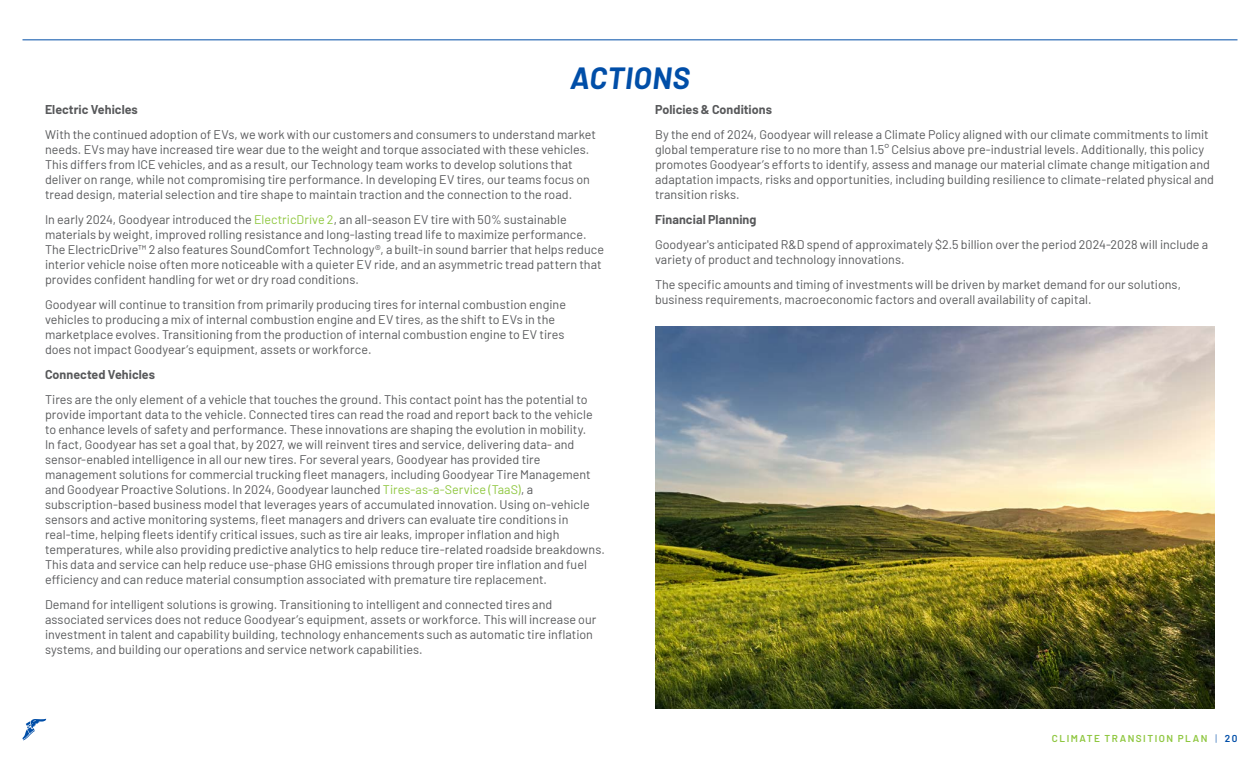
<style>
.page{position:relative;width:1260px;height:765px;background:#fff}
.page>*{position:absolute;margin:0;border:0;box-sizing:border-box;transform-origin:0 0}
.t1{font:italic 700 30px "Barlow";letter-spacing:.02em;color:#004ea8}
.t2{font:12.5px/15px "Barlow";color:#58595b}
.t3{font:700 12.5px "Barlow";letter-spacing:.005em;color:#58595b}
.t4{font:600 10px "Barlow";letter-spacing:.15em;color:#8fc740}
.s1{color:#8fc740}
.s2{font-weight:300;color:#004ea8}
.s3{color:#004ea8}
</style>
<div class="page">
<svg style="left:22px;top:719px;width:24px;height:21px"></svg>
<hr style="left:22px;top:40px;width:1216px;height:1px;background:#004ea8">
<img style="left:655px;top:326px;width:560px;height:383px">
<h1 class="t1" style="left:570px;top:56px;width:121px">ACTIONS</h1>
<p class="t3" style="left:45px;top:100px;width:94px">Electric Vehicles</p>
<p class="t2" style="left:45px;top:126px;width:553px">With the continued adoption of EVs, we work with our customers and consumers to understand market needs. EVs may have increased tire wear due to the weight and torque associated with these vehicles.<br>This differs from ICE vehicles, and as a result, our Technology team works to develop solutions that deliver on range, while not compromising tire performance. In developing EV tires, our teams focus on tread design, material selection and tire shape to maintain traction and the connection to the road.</p>
<p class="t2" style="left:45px;top:211px;width:561px">In early 2024, Goodyear introduced the <span class="s1">ElectricDrive 2</span>, an all-season EV tire with 50% sustainable materials by weight, improved rolling resistance and long-lasting tread life to maximize performance.<br>The ElectricDrive™ 2 also features SoundComfort Technology®, a built-in sound barrier that helps reduce interior vehicle noise often more noticeable with a quieter EV ride, and an asymmetric tread pattern that provides confident handling for wet or dry road conditions.</p>
<p class="t2" style="left:45px;top:296px;width:522px">Goodyear will continue to transition from primarily producing tires for internal combustion engine vehicles to producing a mix of internal combustion engine and EV tires, as the shift to EVs in the marketplace evolves. Transitioning from the production of internal combustion engine to EV tires does not impact Goodyear’s equipment, assets or workforce.</p>
<p class="t3" style="left:45px;top:365px;width:112px">Connected Vehicles</p>
<p class="t2" style="left:45px;top:391px;width:561px">Tires are the only element of a vehicle that touches the ground. This contact point has the potential to provide important data to the vehicle. Connected tires can read the road and report back to the vehicle to enhance levels of safety and performance. These innovations are shaping the evolution in mobility.<br>In fact, Goodyear has set a goal that, by 2027, we will reinvent tires and service, delivering data- and sensor-enabled intelligence in all our new tires. For several years, Goodyear has provided tire management solutions for commercial trucking fleet managers, including Goodyear Tire Management and Goodyear Proactive Solutions. In 2024, Goodyear launched <span class="s1">Tires-as-a-Service (TaaS)</span>, a subscription-based business model that leverages years of accumulated innovation. Using on-vehicle sensors and active monitoring systems, fleet managers and drivers can evaluate tire conditions in real-time, helping fleets identify critical issues, such as tire air leaks, improper inflation and high temperatures, while also providing predictive analytics to help reduce tire-related roadside breakdowns.<br>This data and service can help reduce use-phase GHG emissions through proper tire inflation and fuel efficiency and can reduce material consumption associated with premature tire replacement.</p>
<p class="t2" style="left:45px;top:596px;width:553px">Demand for intelligent solutions is growing. Transitioning to intelligent and connected tires and associated services does not reduce Goodyear’s equipment, assets or workforce. This will increase our investment in talent and capability building, technology enhancements such as automatic tire inflation systems, and building our operations and service network capabilities.</p>
<p class="t3" style="left:655px;top:100px;width:118px">Policies &amp; Conditions</p>
<p class="t2" style="left:655px;top:126px;width:561px">By the end of 2024, Goodyear will release a Climate Policy aligned with our climate commitments to limit global temperature rise to no more than 1.5° Celsius above pre-industrial levels. Additionally, this policy promotes Goodyear’s efforts to identify, assess and manage our material climate change mitigation and adaptation impacts, risks and opportunities, including building resilience to climate-related physical and transition risks.</p>
<p class="t3" style="left:655px;top:210px;width:103px">Financial Planning</p>
<p class="t2" style="left:655px;top:236px;width:555px">Goodyear's anticipated R&amp;D spend of approximately $2.5 billion over the period 2024-2028 will include a variety of product and technology innovations.</p>
<p class="t2" style="left:655px;top:276px;width:527px">The specific amounts and timing of investments will be driven by market demand for our solutions, business requirements, macroeconomic factors and overall availability of capital.</p>
<p class="t4" style="left:1052px;top:731px;width:187px">CLIMATE TRANSITION PLAN <span class="s2">|</span> <span class="s3">20</span></p>
</div>
